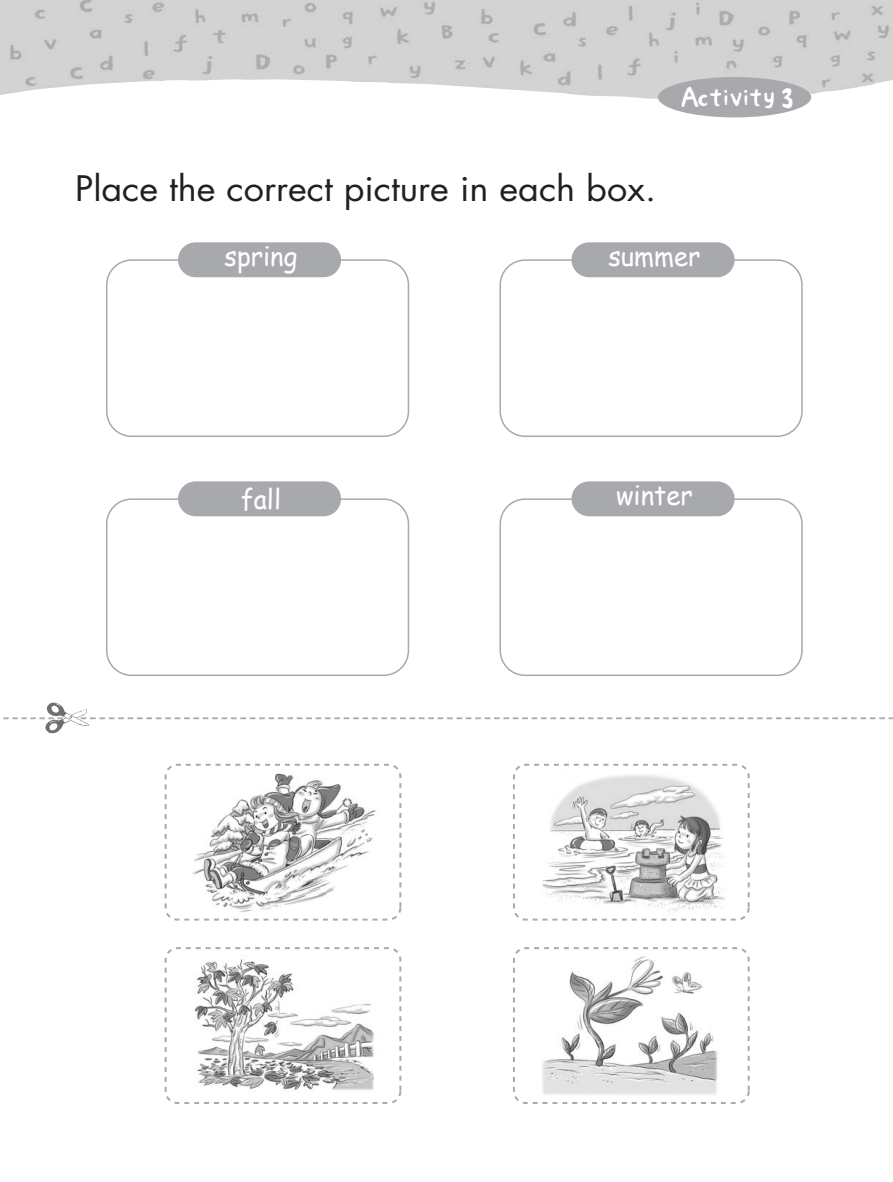
<style>
.page{position:relative;width:893px;height:1182px;background:#fff}
.page>*{position:absolute;margin:0;border:0;box-sizing:border-box;transform-origin:0 0}
.t1{font:34.2px "Futura";color:#231f20;scale:1.05 1}
.t2{font:27px "Comic Sans MS";color:#fff;scale:.95 1}
.t3{font:25.5px "Lucy Cousins";color:#fff;scale:.95 1}
</style>
<div class="page">
<div style="left:106px;top:259px;width:303px;height:178px;border:2px solid #a7a9ac;border-radius:25px"></div>
<img style="left:0;top:0;width:892px;height:101px">
<div style="left:658px;top:77px;width:153px;height:40px;background:#a7a9ac;border-radius:50%"></div>
<div style="left:165px;top:764px;width:236px;height:157px;border:2px dashed #a7a9ac;border-radius:12px"></div>
<img style="left:193px;top:773px;width:183px;height:139px">
<div style="left:513px;top:764px;width:236px;height:157px;border:2px dashed #a7a9ac;border-radius:12px"></div>
<img style="left:542px;top:775px;width:183px;height:137px">
<div style="left:165px;top:947px;width:236px;height:157px;border:2px dashed #a7a9ac;border-radius:12px"></div>
<img style="left:194px;top:959px;width:180px;height:132px">
<div style="left:513px;top:947px;width:236px;height:157px;border:2px dashed #a7a9ac;border-radius:12px"></div>
<img style="left:542px;top:956px;width:176px;height:139px">
<img style="left:667px;top:972px;width:36px;height:22px;border-radius:11px">
<svg style="left:93px;top:717px;width:799px;height:2px"></svg>
<svg style="left:3px;top:717px;width:39px;height:2px"></svg>
<img style="left:42px;top:702px;width:51px;height:32px">
<div style="left:178px;top:242px;width:163px;height:35px;background:#a7a9ac;border-radius:17px"></div>
<div style="left:499px;top:259px;width:303px;height:178px;border:2px solid #a7a9ac;border-radius:25px"></div>
<div style="left:571px;top:242px;width:163px;height:35px;background:#a7a9ac;border-radius:17px"></div>
<div style="left:106px;top:498px;width:303px;height:178px;border:2px solid #a7a9ac;border-radius:25px"></div>
<div style="left:178px;top:481px;width:163px;height:35px;background:#a7a9ac;border-radius:17px"></div>
<div style="left:499px;top:498px;width:303px;height:178px;border:2px solid #a7a9ac;border-radius:25px"></div>
<div style="left:571px;top:481px;width:163px;height:35px;background:#a7a9ac;border-radius:17px"></div>
<p class="t3" style="left:680px;top:89px;width:123px">Activity 3</p>
<p class="t1" style="left:75px;top:173px;width:555px">Place the correct picture in each box.</p>
<p class="t2" style="left:224px;top:236px;width:78px">spring</p>
<p class="t2" style="left:608px;top:236px;width:98px">summer</p>
<p class="t2" style="left:241px;top:479px;width:44px">fall</p>
<p class="t2" style="left:616px;top:475px;width:82px">winter</p>
</div>
